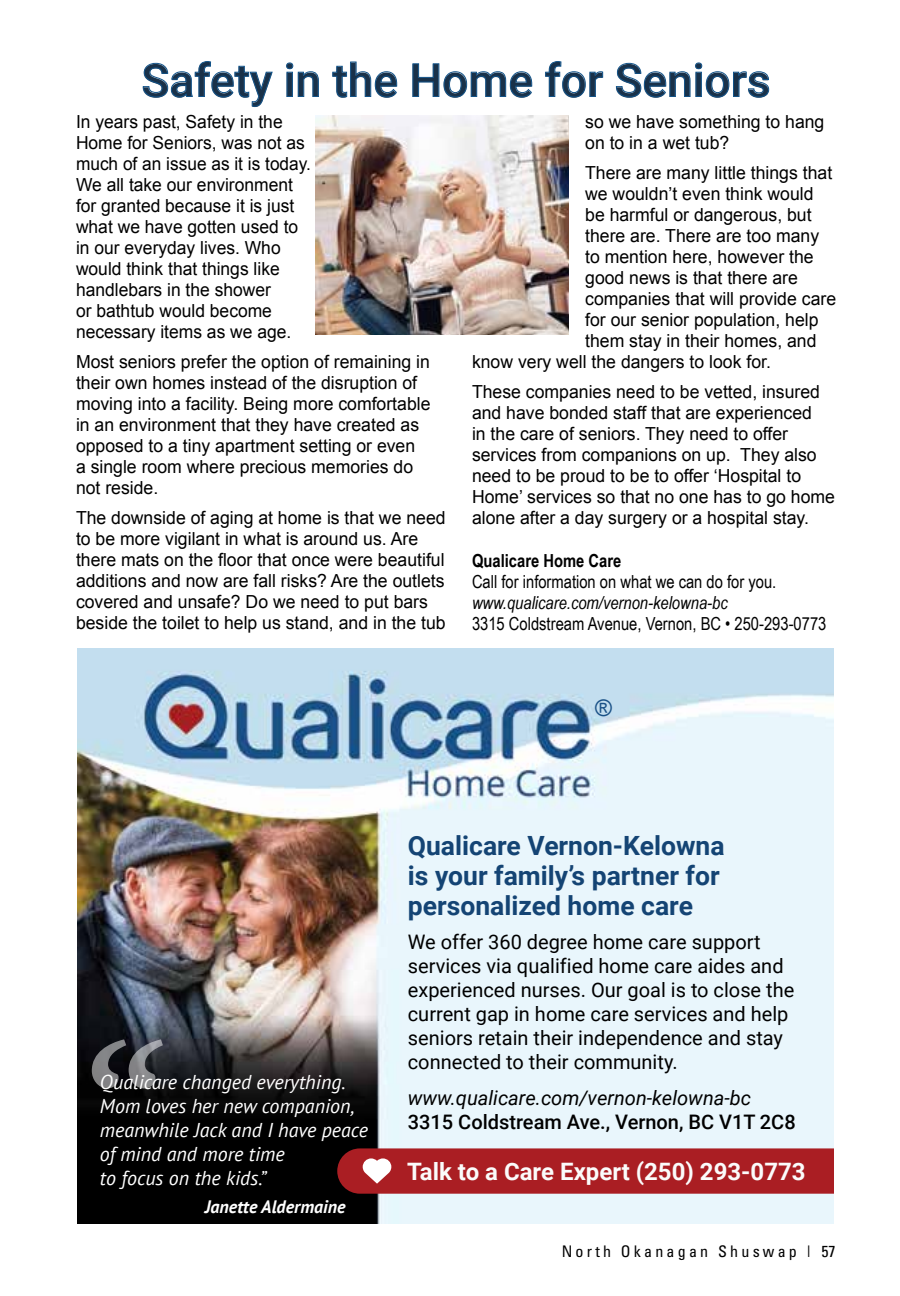
<style>
.page{position:relative;width:900px;height:1296px;background:#fff}
.page>*{position:absolute;margin:0;border:0;box-sizing:border-box;transform-origin:0 0}
.t1{font:italic 700 178.6px "Minion Pro";color:#fff}
.t2{font:500 46px "Roboto";color:#193149}
.t3{font:700 26.4px/30px "Roboto";color:#144474}
.t4{font:700 24px "Roboto";color:#fbfbfb}
.t5{font:22.8px "Arial";color:#1a5187}
.t6{font:20px/24px "Roboto";color:#000}
.t7{font:italic 20px/24px "PT Sans";color:#fff}
.t8{font:italic 20px "Roboto";color:#000}
.t9{font:500 20px "Roboto";color:#000}
.t10{font:18px/21px "Arial";color:#000}
.t11{font:18px "Arial Narrow";color:#000}
.t12{font:italic 18px "Arial Narrow";color:#000}
.t13{font:700 18px "Arial Narrow";color:#000}
.t14{font:italic 700 18px "PT Sans";color:#fff}
.t15{font:condensed 16px "Univers";letter-spacing:.2em;color:#000}
</style>
<div class="page">
<svg style="left:142px;top:61px;width:131px;height:46px"></svg>
<svg style="left:286px;top:62px;width:33px;height:35px"></svg>
<svg style="left:332px;top:61px;width:66px;height:37px"></svg>
<svg style="left:412px;top:63px;width:121px;height:35px"></svg>
<svg style="left:545px;top:61px;width:59px;height:37px"></svg>
<svg style="left:615px;top:62px;width:155px;height:36px"></svg>
<img style="left:315px;top:116px;width:254px;height:218px">
<img style="left:78px;top:648px;width:756px;height:576px">
<svg style="left:337px;top:1148px;width:497px;height:46px;background:#aa252a"></svg>
<h2 class="t2" style="left:142px;top:48px;width:631px">Safety in the Home for Seniors</h2>
<p class="t10" style="left:76px;top:111px;width:236px">In years past, Safety in the<br>Home for Seniors, was not as much of an issue as it is today.<br>We all take our environment for granted because it is just what we have gotten used to in our everyday lives. Who would think that things like handlebars in the shower<br>or bathtub would become necessary items as we age.</p>
<p class="t10" style="left:76px;top:351px;width:356px">Most seniors prefer the option of remaining in their own homes instead of the disruption of moving into a facility. Being more comfortable in an environment that they have created as opposed to a tiny apartment setting or even<br>a single room where precious memories do not reside.</p>
<p class="t10" style="left:76px;top:507px;width:371px">The downside of aging at home is that we need to be more vigilant in what is around us. Are there mats on the floor that once were beautiful additions and now are fall risks? Are the outlets covered and unsafe? Do we need to put bars beside the toilet to help us stand, and in the tub</p>
<p class="t10" style="left:585px;top:111px;width:241px">so we have something to hang on to in a wet tub?</p>
<p class="t10" style="left:585px;top:162px;width:249px">There are many little things that</p>
<p class="t10" style="left:585px;top:183px;width:230px">we wouldn’t even think would</p>
<p class="t10" style="left:585px;top:205px;width:228px">be harmful or dangerous, but</p>
<p class="t10" style="left:585px;top:226px;width:236px">there are. There are too many</p>
<p class="t10" style="left:585px;top:247px;width:230px">to mention here, however the</p>
<p class="t10" style="left:585px;top:268px;width:214px">good news is that there are</p>
<p class="t10" style="left:585px;top:289px;width:252px">companies that will provide care</p>
<p class="t10" style="left:585px;top:310px;width:235px">for our senior population, help</p>
<p class="t10" style="left:585px;top:331px;width:233px">them stay in their homes, and</p>
<p class="t10" style="left:472px;top:352px;width:301px">know very well the dangers to look for.</p>
<p class="t10" style="left:472px;top:382px;width:365px">These companies need to be vetted, insured and have bonded staff that are experienced<br>in the care of seniors. They need to offer services from companions on up. They also need to be proud to be to offer ‘Hospital to Home’ services so that no one has to go home alone after a day surgery or a hospital stay.</p>
<p class="t13" style="left:472px;top:547px;width:151px">Qualicare Home Care</p>
<p class="t11" style="left:472px;top:569px;width:306px">Call for information on what we can do for you.</p>
<p class="t12" style="left:472px;top:590px;width:257px">www.qualicare.com/vernon-kelowna-bc</p>
<p class="t11" style="left:472px;top:611px;width:356px">3315 Coldstream Avenue, Vernon, BC • 250-293-0773</p>
<p class="t5" style="left:595px;top:693px;width:18px">®</p>
<h1 class="t1" style="left:73px;top:982px;width:83px">“</h1>
<p class="t7" style="left:100px;top:1069px;width:270px">Qualicare changed everything.<br>Mom loves her new companion, meanwhile Jack and I have peace of mind and more time<br>to focus on the kids.”</p>
<p class="t14" style="left:205px;top:1195px;width:142px">Janette Aldermaine</p>
<h3 class="t3" style="left:408px;top:830px;width:318px">Qualicare Vernon-Kelowna is your family’s partner for personalized home care</h3>
<p class="t6" style="left:408px;top:929px;width:388px">We offer 360 degree home care support services via qualified home care aides and experienced nurses. Our goal is to close the current gap in home care services and help seniors retain their independence and stay connected to their community.</p>
<p class="t8" style="left:408px;top:1084px;width:345px">www.qualicare.com/vernon-kelowna-bc</p>
<p class="t9" style="left:408px;top:1108px;width:389px">3315 Coldstream Ave., Vernon, BC V1T 2C8</p>
<h3 class="t4" style="left:407px;top:1155px;width:400px">Talk to a Care Expert (250) 293-0773</h3>
<p class="t15" style="left:562px;top:1241px;width:275px">North Okanagan Shuswap | 57</p>
</div>
